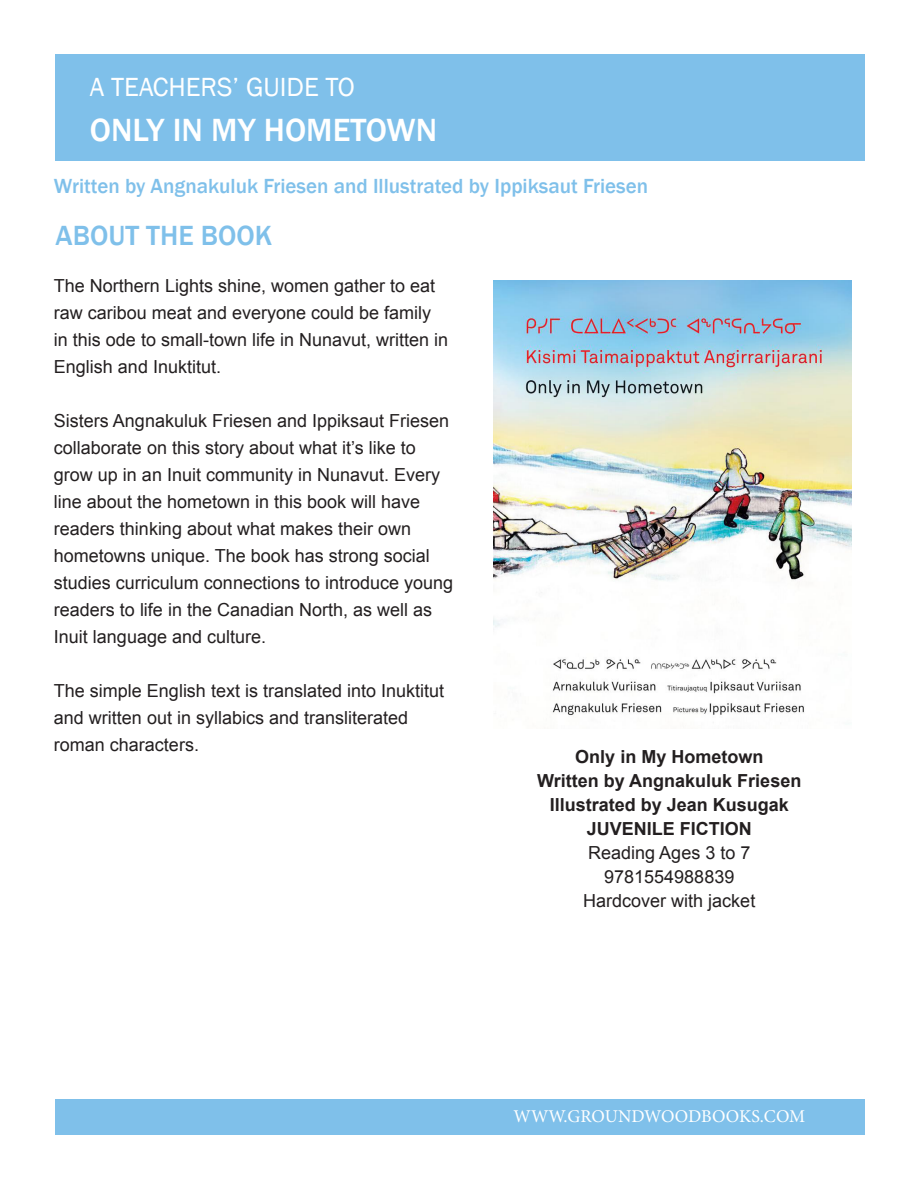
<style>
.page{position:relative;width:918px;height:1188px;background:#fff}
.page>*{position:absolute;margin:0;border:0;box-sizing:border-box;transform-origin:0 0}
.t1{font:500 33px "Franklin Gothic";color:#fff}
.t2{font:500 28.5px "Franklin Gothic";color:#7fc0ea}
.t3{font:27px "Franklin Gothic";color:#fff}
.t4{font:500 21px "Franklin Gothic";color:#7fc0ea}
.t5{font:18px/27px "Arial";color:#231f20}
.t6{font:700 18px "Arial";color:#231f20}
.t7{font:18px "Minion Pro";color:#fff}
</style>
<div class="page">
<div style="left:55px;top:55px;width:810px;height:106px;background:#7fc0ea"></div>
<div style="left:55px;top:1099px;width:810px;height:36px;background:#7fc0ea"></div>
<img style="left:493px;top:280px;width:359px;height:436px">
<p class="t3" style="left:90px;top:70px;width:267px">A TEACHERS’ GUIDE TO</p>
<p class="t1" style="left:90px;top:109px;width:349px">ONLY IN MY HOMETOWN</p>
<p class="t4" style="left:54px;top:173px;width:596px">Written by Angnakuluk Friesen and Illustrated by Ippiksaut Friesen</p>
<p class="t2" style="left:56px;top:218px;width:218px">ABOUT THE BOOK</p>
<p class="t5" style="left:54px;top:273px;width:396px">The Northern Lights shine, women gather to eat raw caribou meat and everyone could be family in this ode to small-town life in Nunavut, written in English and Inuktitut.</p>
<p class="t5" style="left:54px;top:408px;width:401px">Sisters Angnakuluk Friesen and Ippiksaut Friesen collaborate on this story about what it’s like to grow up in an Inuit community in Nunavut. Every line about the hometown in this book will have readers thinking about what makes their own hometowns unique. The book has strong social studies curriculum connections to introduce young readers to life in the Canadian North, as well as Inuit language and culture.</p>
<p class="t5" style="left:54px;top:678px;width:392px">The simple English text is translated into Inuktitut and written out in syllabics and transliterated roman characters.</p>
<p class="t6" style="left:575px;top:745px;width:190px">Only in My Hometown</p>
<p class="t6" style="left:537px;top:769px;width:266px">Written by Angnakuluk Friesen</p>
<p class="t6" style="left:550px;top:793px;width:241px">Illustrated by Jean Kusugak</p>
<p class="t6" style="left:587px;top:817px;width:167px">JUVENILE FICTION</p>
<p class="t5" style="left:588px;top:840px;width:164px">Reading Ages 3 to 7</p>
<p class="t5" style="left:604px;top:864px;width:132px">9781554988839</p>
<p class="t5" style="left:583px;top:888px;width:174px">Hardcover with jacket</p>
<p class="t7" style="left:514px;top:1105px;width:293px">WWW.GROUNDWOODBOOKS.COM</p>
</div>
